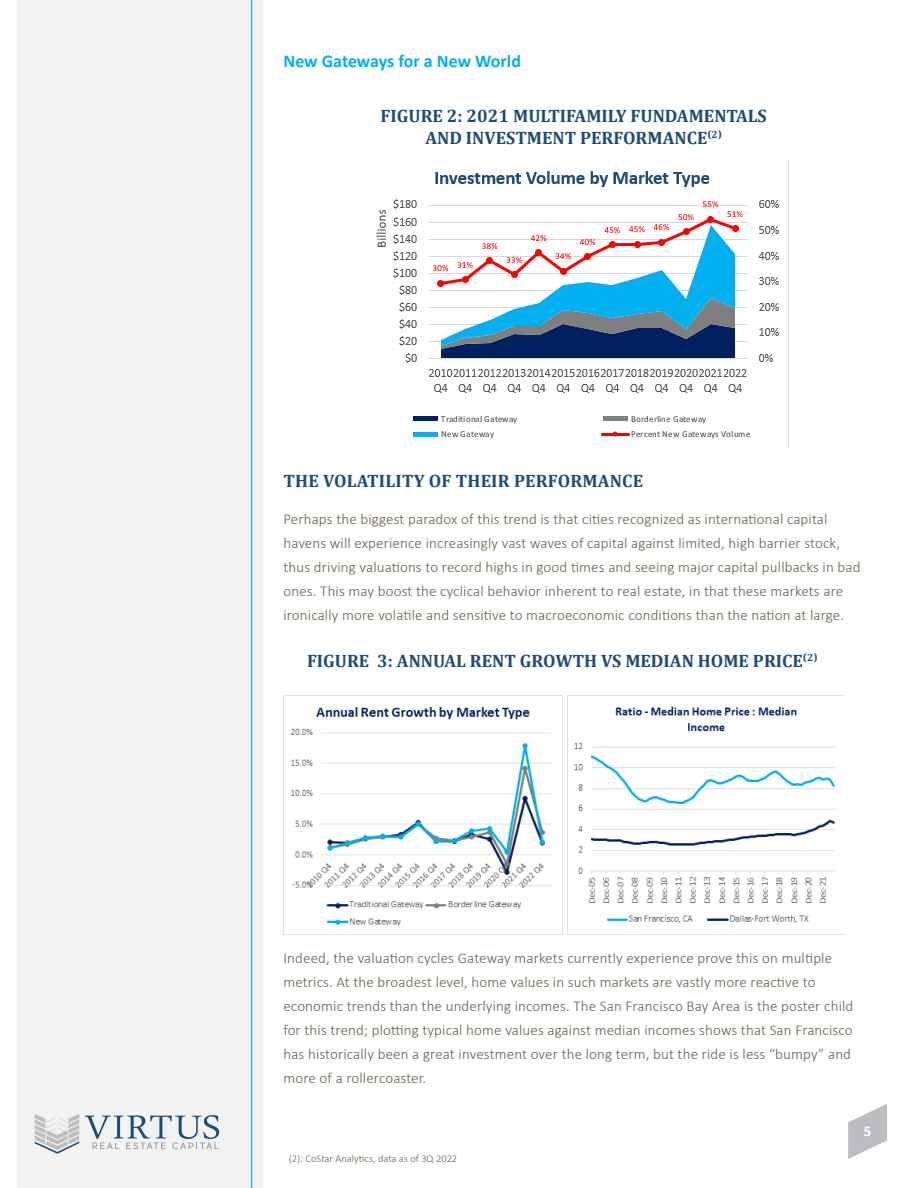
<style>
.page{position:relative;width:918px;height:1188px;background:#fff}
.page>*{position:absolute;margin:0;border:0;box-sizing:border-box;transform-origin:0 0}
.t1{font:700 18px "Cambria";color:#1c4d79}
.t2{font:700 18px "Calibri";letter-spacing:-.005em;color:#00b0f0}
.t3{font:300 15px/24px "Calibri";letter-spacing:.01em;color:#695e4a}
.t4{font:700 15px "Calibri";color:#fff}
.t5{font:300 10.5px "Calibri";color:#695e4a}
</style>
<div class="page">
<svg style="left:848px;top:1104px;width:39px;height:55px"></svg>
<div style="left:17px;top:0;width:246px;height:1188px;background:#f2f2f2"></div>
<hr style="left:251px;top:0;width:1px;height:1188px;background:#00b0f0">
<svg style="left:85px;top:1115px;width:134px;height:34px"></svg>
<svg style="left:35px;top:1114px;width:44px;height:40px"></svg>
<img style="left:376px;top:171px;width:403px;height:268px">
<img style="left:290px;top:707px;width:262px;height:219px">
<img style="left:567px;top:696px;width:268px;height:238px">
<p class="t2" style="left:284px;top:49px;width:239px">New Gateways for a New World</p>
<p class="t1" style="left:381px;top:103px;width:388px">FIGURE 2: 2021 MULTIFAMILY FUNDAMENTALS</p>
<p class="t1" style="left:425px;top:125px;width:298px">AND INVESTMENT PERFORMANCE<sup>(2)</sup></p>
<p class="t1" style="left:284px;top:468px;width:361px">THE VOLATILITY OF THEIR PERFORMANCE</p>
<p class="t3" style="left:284px;top:507px;width:579px">Perhaps the biggest paradox of this trend is that cities recognized as international capital havens will experience increasingly vast waves of capital against limited, high barrier stock, thus driving valuations to record highs in good times and seeing major capital pullbacks in bad ones. This may boost the cyclical behavior inherent to real estate, in that these markets are ironically more volatile and sensitive to macroeconomic conditions than the nation at large.</p>
<p class="t1" style="left:307px;top:648px;width:512px">FIGURE 3: ANNUAL RENT GROWTH VS MEDIAN HOME PRICE<sup>(2)</sup></p>
<p class="t3" style="left:283px;top:946px;width:571px">Indeed, the valuation cycles Gateway markets currently experience prove this on multiple metrics. At the broadest level, home values in such markets are vastly more reactive to economic trends than the underlying incomes. The San Francisco Bay Area is the poster child for this trend; plotting typical home values against median incomes shows that San Francisco has historically been a great investment over the long term, but the ride is less “bumpy” and more of a rollercoaster.</p>
<p class="t5" style="left:289px;top:1152px;width:170px">(2): CoStar Analytics, data as of 3Q 2022</p>
<p class="t4" style="left:864px;top:1120px;width:9px">5</p>
</div>
